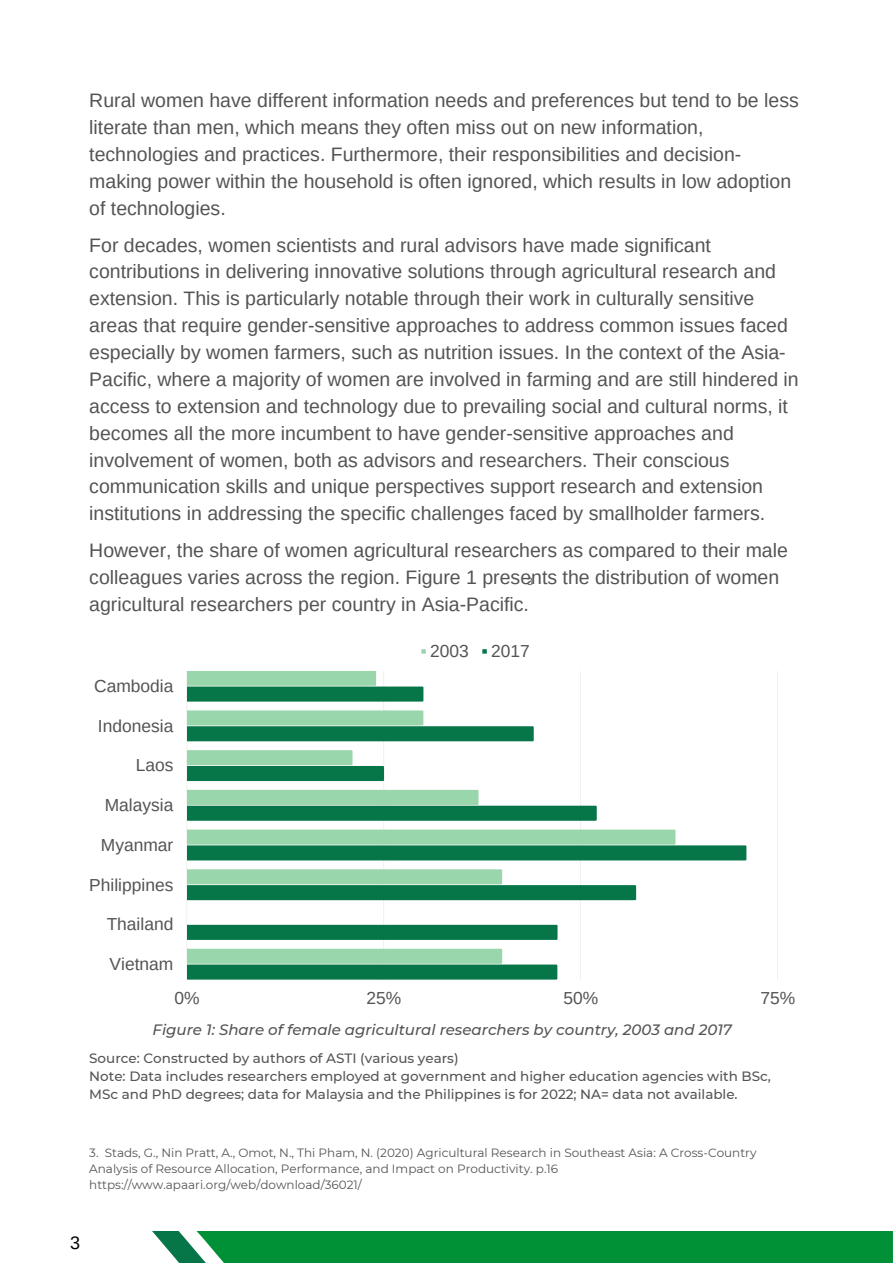
<style>
.page{position:relative;width:893px;height:1264px;background:#fff}
.page>*{position:absolute;margin:0;border:0;box-sizing:border-box;transform-origin:0 0}
.t1{font:19.5px/26.8px "Arimo";color:#545454}
.t2{font:18px "Arimo";color:#000}
.t3{font:17.4px "Arimo";color:#545454}
.t4{font:italic 500 15px "Montserrat";color:#545454}
.t5{font:500 13.5px/18px "Montserrat";color:#545454}
.t6{font:12px/16px "Montserrat";color:#545454}
.t7{font:10.5px "Arimo";color:#545454}
</style>
<div class="page">
<svg style="left:152px;top:1231px;width:740px;height:31px"></svg>
<svg style="left:421px;top:649px;width:5px;height:4px"></svg>
<svg style="left:482px;top:649px;width:5px;height:4px"></svg>
<svg style="left:187px;top:671px;width:560px;height:308px"></svg>
<svg style="left:187px;top:671px;width:236px;height:30px"></svg>
<svg style="left:187px;top:710px;width:346px;height:31px"></svg>
<svg style="left:187px;top:750px;width:197px;height:31px"></svg>
<svg style="left:187px;top:789px;width:409px;height:31px"></svg>
<svg style="left:187px;top:829px;width:559px;height:31px"></svg>
<svg style="left:187px;top:869px;width:449px;height:31px"></svg>
<div style="left:187px;top:924px;width:370px;height:15px;background:#067648"></div>
<svg style="left:187px;top:948px;width:370px;height:31px"></svg>
<p class="t1" style="left:89px;top:87px;width:711px">Rural women have different information needs and preferences but tend to be less literate than men, which means they often miss out on new information, technologies and practices. Furthermore, their responsibilities and decision&shy;making power within the household is often ignored, which results in low adoption of technologies.</p>
<p class="t1" style="left:89px;top:231px;width:711px">For decades, women scientists and rural advisors have made significant contributions in delivering innovative solutions through agricultural research and extension. This is particularly notable through their work in culturally sensitive areas that require gender-sensitive approaches to address common issues faced especially by women farmers, such as nutrition issues. In the context of the Asia-Pacific, where a majority of women are involved in farming and are still hindered in access to extension and technology due to prevailing social and cultural norms, it becomes all the more incumbent to have gender-sensitive approaches and involvement of women, both as advisors and researchers. Their conscious communication skills and unique perspectives support research and extension institutions in addressing the specific challenges faced by smallholder farmers.</p>
<p class="t1" style="left:89px;top:537px;width:700px">However, the share of women agricultural researchers as compared to their male colleagues varies across the region. Figure 1 presents the distribution of women agricultural researchers per country in Asia-Pacific.</p>
<p class="t3" style="left:430px;top:641px;width:40px">2003</p>
<p class="t3" style="left:491px;top:641px;width:40px">2017</p>
<p class="t7" style="left:527px;top:576px;width:7px">3</p>
<p class="t3" style="left:94px;top:676px;width:81px">Cambodia</p>
<p class="t3" style="left:98px;top:716px;width:77px">Indonesia</p>
<p class="t3" style="left:136px;top:755px;width:39px">Laos</p>
<p class="t3" style="left:105px;top:795px;width:70px">Malaysia</p>
<p class="t3" style="left:101px;top:835px;width:74px">Myanmar</p>
<p class="t3" style="left:89px;top:874px;width:86px">Philippines</p>
<p class="t3" style="left:107px;top:914px;width:68px">Thailand</p>
<p class="t3" style="left:110px;top:954px;width:65px">Vietnam</p>
<p class="t3" style="left:174px;top:988px;width:27px">0%</p>
<p class="t3" style="left:366px;top:988px;width:36px">25%</p>
<p class="t3" style="left:563px;top:988px;width:36px">50%</p>
<p class="t3" style="left:760px;top:988px;width:36px">75%</p>
<p class="t4" style="left:153px;top:1020px;width:580px">Figure 1: Share of female agricultural researchers by country, 2003 and 2017</p>
<p class="t5" style="left:89px;top:1049px;width:683px">Source: Constructed by authors of ASTI (various years)<br>Note: Data includes researchers employed at government and higher education agencies with BSc,<br>MSc and PhD degrees; data for Malaysia and the Philippines is for 2022; NA= data not available.</p>
<p class="t6" style="left:89px;top:1144px;width:668px">3. Stads, G., Nin Pratt, A., Omot, N., Thi Pham, N. (2020) Agricultural Research in Southeast Asia: A Cross-Country<br>Analysis of Resource Allocation, Performance, and Impact on Productivity. p.16 https://www.apaari.org/web/download/36021/</p>
<p class="t2" style="left:70px;top:1233px;width:11px">3</p>
</div>
